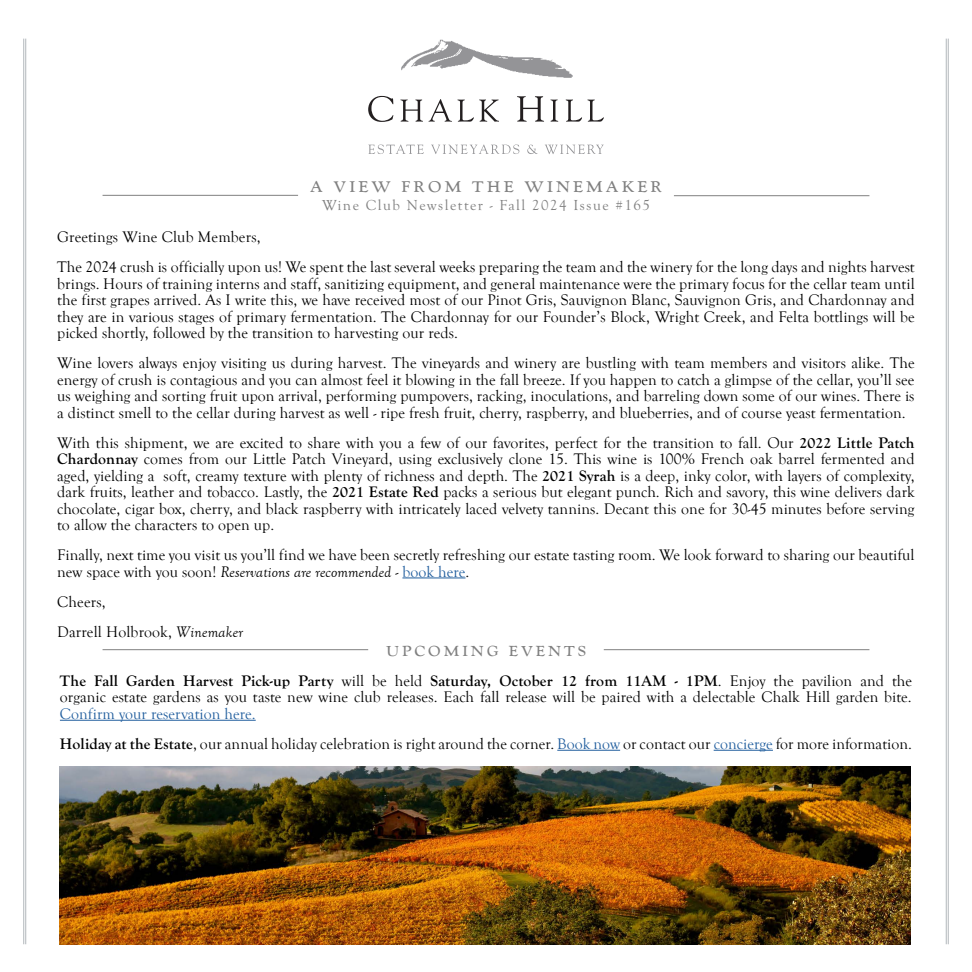
<style>
.page{position:relative;width:972px;height:972px;background:#fff}
.page>*{position:absolute;margin:0;border:0;box-sizing:border-box;transform-origin:0 0}
.t1{font:24px "Goudy Oldstyle H SC";letter-spacing:.1em;color:#808080}
.t2{font:22.5px "Goudy Oldstyle H SC";letter-spacing:.1em;color:#808080}
.t3{font:15.75px/16.5px "Goudy Old Style T";letter-spacing:.005em;color:#000}
.t4{font:700 15.75px "Goudy Old Sty";letter-spacing:.01em;color:#000}
.t5{font:15px "Goudy Old Sty";letter-spacing:.1em;color:#808080}
.s1{font-family:"Goudy Old Sty";font-weight:700}
.s2{font-style:italic}
.s3{color:#215e9e}
.s4{font-family:"Goudy Old Style T";font-weight:400}
</style>
<div class="page">
<hr style="left:23px;top:39px;width:1px;height:905px;background:#b2b7bb">
<hr style="left:25px;top:39px;width:1px;height:905px;background:#b2b7bb">
<hr style="left:946px;top:39px;width:1px;height:905px;background:#b2b7bb">
<hr style="left:948px;top:39px;width:1px;height:905px;background:#b2b7bb">
<svg style="left:368px;top:96px;width:236px;height:26px"></svg>
<svg style="left:368px;top:144px;width:236px;height:10px"></svg>
<img style="left:401px;top:39px;width:172px;height:39px">
<hr style="left:402px;top:578px;width:64px;height:1px;background:#215e9e">
<hr style="left:103px;top:195px;width:195px;height:1px;background:#808080">
<hr style="left:60px;top:720px;width:196px;height:1px;background:#215e9e">
<hr style="left:557px;top:750px;width:63px;height:1px;background:#215e9e">
<hr style="left:714px;top:750px;width:59px;height:1px;background:#215e9e">
<hr style="left:103px;top:649px;width:265px;height:1px;background:#808080">
<hr style="left:604px;top:649px;width:265px;height:1px;background:#808080">
<img style="left:60px;top:767px;width:851px;height:177px">
<hr style="left:674px;top:195px;width:195px;height:1px;background:#808080">
<h1 class="t1" style="left:310px;top:167px;width:354px">a view from the winemaker</h1>
<p class="t5" style="left:322px;top:196px;width:329px">Wine Club Newsletter - Fall 2024 Issue #165</p>
<p class="t3" style="left:57px;top:222px;width:859px;line-height:30px">Greetings Wine Club Members,<br>The 2024 crush is officially upon us! We spent the last several weeks preparing the team and the winery for the long days and nights harvest</p>
<p class="t3" style="left:57px;top:276px;width:859px;text-align:justify">brings. Hours of training interns and staff, sanitizing equipment, and general maintenance were the primary focus for the cellar team until the first grapes arrived. As I write this, we have received most of our Pinot Gris, Sauvignon Blanc, Sauvignon Gris, and Chardonnay and they are in various stages of primary fermentation. The Chardonnay for our Founder’s Block, Wright Creek, and Felta bottlings will be picked shortly, followed by the transition to harvesting our reds.</p>
<p class="t3" style="left:57px;top:355px;width:859px;text-align:justify">Wine lovers always enjoy visiting us during harvest. The vineyards and winery are bustling with team members and visitors alike. The energy of crush is contagious and you can almost feel it blowing in the fall breeze. If you happen to catch a glimpse of the cellar, you’ll see us weighing and sorting fruit upon arrival, performing pumpovers, racking, inoculations, and barreling down some of our wines. There is a distinct smell to the cellar during harvest as well - ripe fresh fruit, cherry, raspberry, and blueberries, and of course yeast fermentation.</p>
<p class="t3" style="left:57px;top:435px;width:859px;text-align:justify">With this shipment, we are excited to share with you a few of our favorites, perfect for the transition to fall. Our <span class="s1">2022 Little Patch Chardonnay</span> comes from our Little Patch Vineyard, using exclusively clone 15. This wine is 100% French oak barrel fermented and aged, yielding a soft, creamy texture with plenty of richness and depth. The <span class="s1">2021 Syrah</span> is a deep, inky color, with layers of complexity, dark fruits, leather and tobacco. Lastly, the <span class="s1">2021 Estate Red</span> packs a serious but elegant punch. Rich and savory, this wine delivers dark chocolate, cigar box, cherry, and black raspberry with intricately laced velvety tannins. Decant this one for 30-45 minutes before serving to allow the characters to open up.</p>
<p class="t3" style="left:57px;top:547px;width:859px">Finally, next time you visit us you’ll find we have been secretly refreshing our estate tasting room. We look forward to sharing our beautiful new space with you soon! <span class="s2">Reservations are recommended</span> - <span class="s3">book here</span>.</p>
<p class="t3" style="left:57px;top:587px;width:187px;line-height:30px">Cheers,<br>Darrell Holbrook, <span class="s2">Winemaker</span></p>
<h2 class="t2" style="left:386px;top:632px;width:202px">upcoming events</h2>
<p class="t4" style="left:60px;top:672px;width:854px">The Fall Garden Harvest Pick-up Party <span class="s4">will be held</span> Saturday, October 12 from 11AM - 1PM<span class="s4">. Enjoy the pavilion and the</span></p>
<p class="t3" style="left:60px;top:689px;width:853px">organic estate gardens as you taste new wine club releases. Each fall release will be paired with a delectable Chalk Hill garden bite.</p>
<p class="t3" style="left:60px;top:699px;width:854px;line-height:30px"><span class="s3">Confirm your reservation here.<br></span><span class="s1">Holiday at the Estate</span>, our annual holiday celebration is right around the corner. <span class="s3">Book now</span> or contact our <span class="s3">concierge</span> for more information.</p>
</div>
